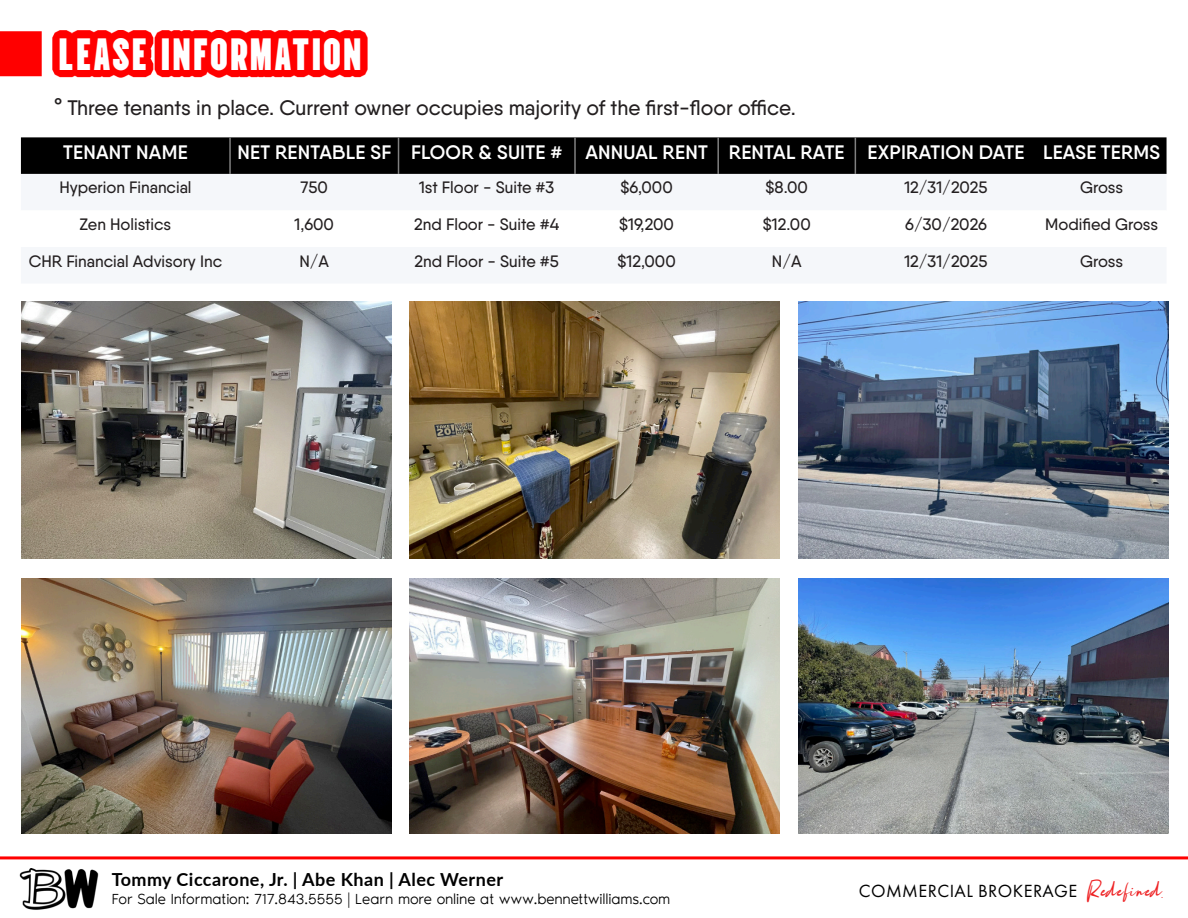
<style>
.page{position:relative;width:1188px;height:918px;background:#fff}
.page>*{position:absolute;margin:0;border:0;box-sizing:border-box;transform-origin:0 0}
.t1{font:45px "Vina Sans";letter-spacing:.035em;color:#fff}
.t2{font:500 21px "Qanelas";color:#231f20}
.t3{font:600 19.5px "Qanelas";letter-spacing:.01em;color:#fff}
.t4{font:18.3px "Futura PT";letter-spacing:.025em;color:#000}
.t5{font:700 18px "Lato";letter-spacing:.025em;color:#000}
.t6{font:500 16.5px "Qanelas";color:#231f20}
.t7{font:300 15px "Noir Pro";letter-spacing:-.01em;color:#000}
.s1{color:#fff}
.s2{font-family:"Rotterdam";font-style:italic;font-size:27.6px;color:#ee2123}
</style>
<div class="page">
<svg style="left:0;top:856px;width:1188px;height:4px;background:#ff3f3f"></svg>
<img style="left:19px;top:868px;width:80px;height:42px">
<div style="left:53px;top:30px;width:315px;height:47px;background:#f00"></div>
<div style="left:0;top:31px;width:42px;height:45px;background:#f00"></div>
<div style="left:21px;top:137px;width:1146px;height:37px;background:#000"></div>
<hr style="left:229px;top:137px;width:2px;height:37px;background:#808080">
<hr style="left:398px;top:137px;width:1px;height:37px;background:#808080">
<hr style="left:574px;top:137px;width:2px;height:37px;background:#808080">
<hr style="left:717px;top:137px;width:2px;height:37px;background:#808080">
<hr style="left:855px;top:137px;width:1px;height:37px;background:#808080">
<img style="left:22px;top:302px;width:370px;height:256px">
<img style="left:410px;top:302px;width:370px;height:256px">
<img style="left:799px;top:302px;width:370px;height:256px">
<img style="left:22px;top:579px;width:370px;height:254px">
<img style="left:410px;top:579px;width:370px;height:254px">
<img style="left:799px;top:579px;width:370px;height:254px">
<p class="t1" style="left:59px;top:22px;width:304px">LEASE INFORMATION</p>
<p class="t2" style="left:54px;top:94px;width:743px">° Three tenants in place. Current owner occupies majority of the first-floor office.</p>
<p class="t3" style="left:63px;top:140px;width:126px">TENANT NAME</p>
<p class="t3" style="left:237px;top:140px;width:155px">NET RENTABLE SF</p>
<p class="t3" style="left:411px;top:140px;width:153px">FLOOR &amp; SUITE #</p>
<p class="t3" style="left:585px;top:140px;width:124px">ANNUAL RENT</p>
<p class="t3" style="left:729px;top:140px;width:117px">RENTAL RATE</p>
<p class="t3" style="left:868px;top:140px;width:159px">EXPIRATION DATE</p>
<p class="t3" style="left:1043px;top:140px;width:118px">LEASE TERMS</p>
<p class="t6" style="left:59px;top:178px;width:134px">Hyperion Financial</p>
<p class="t6" style="left:301px;top:178px;width:29px">750</p>
<p class="t6" style="left:419px;top:178px;width:137px">1st Floor - Suite #3</p>
<p class="t6" style="left:620px;top:178px;width:54px">$6,000</p>
<p class="t6" style="left:766px;top:178px;width:44px">$8.00</p>
<p class="t6" style="left:904px;top:178px;width:85px">12/31/2025</p>
<p class="t6" style="left:1080px;top:178px;width:45px">Gross</p>
<p class="t6" style="left:80px;top:214px;width:93px">Zen Holistics</p>
<p class="t6" style="left:295px;top:214px;width:41px">1,600</p>
<p class="t6" style="left:414px;top:214px;width:147px">2nd Floor - Suite #4</p>
<p class="t6" style="left:619px;top:214px;width:56px">$19,200</p>
<p class="t6" style="left:763px;top:214px;width:49px">$12.00</p>
<p class="t6" style="left:905px;top:214px;width:83px">6/30/2026</p>
<p class="t6" style="left:1045px;top:214px;width:114px">Modified Gross</p>
<p class="t6" style="left:29px;top:251px;width:195px">CHR Financial Advisory Inc</p>
<p class="t6" style="left:299px;top:251px;width:31px">N/A</p>
<p class="t6" style="left:414px;top:251px;width:146px">2nd Floor - Suite #5</p>
<p class="t6" style="left:617px;top:251px;width:60px">$12,000</p>
<p class="t6" style="left:772px;top:251px;width:31px">N/A</p>
<p class="t6" style="left:904px;top:251px;width:85px">12/31/2025</p>
<p class="t6" style="left:1080px;top:251px;width:45px">Gross</p>
<p class="t5" style="left:112px;top:866px;width:393px">Tommy Ciccarone, Jr. | Abe Khan | Alec Werner</p>
<p class="t7" style="left:112px;top:887px;width:560px">For Sale Information: 717.843.5555 | Learn more online at www.bennettwilliams.com</p>
<p class="t4" style="left:859px;top:880px;width:305px">COMMERCIAL BROKERAGE<span class="s1">.</span> <span class="s2">Redefined.</span></p>
</div>
